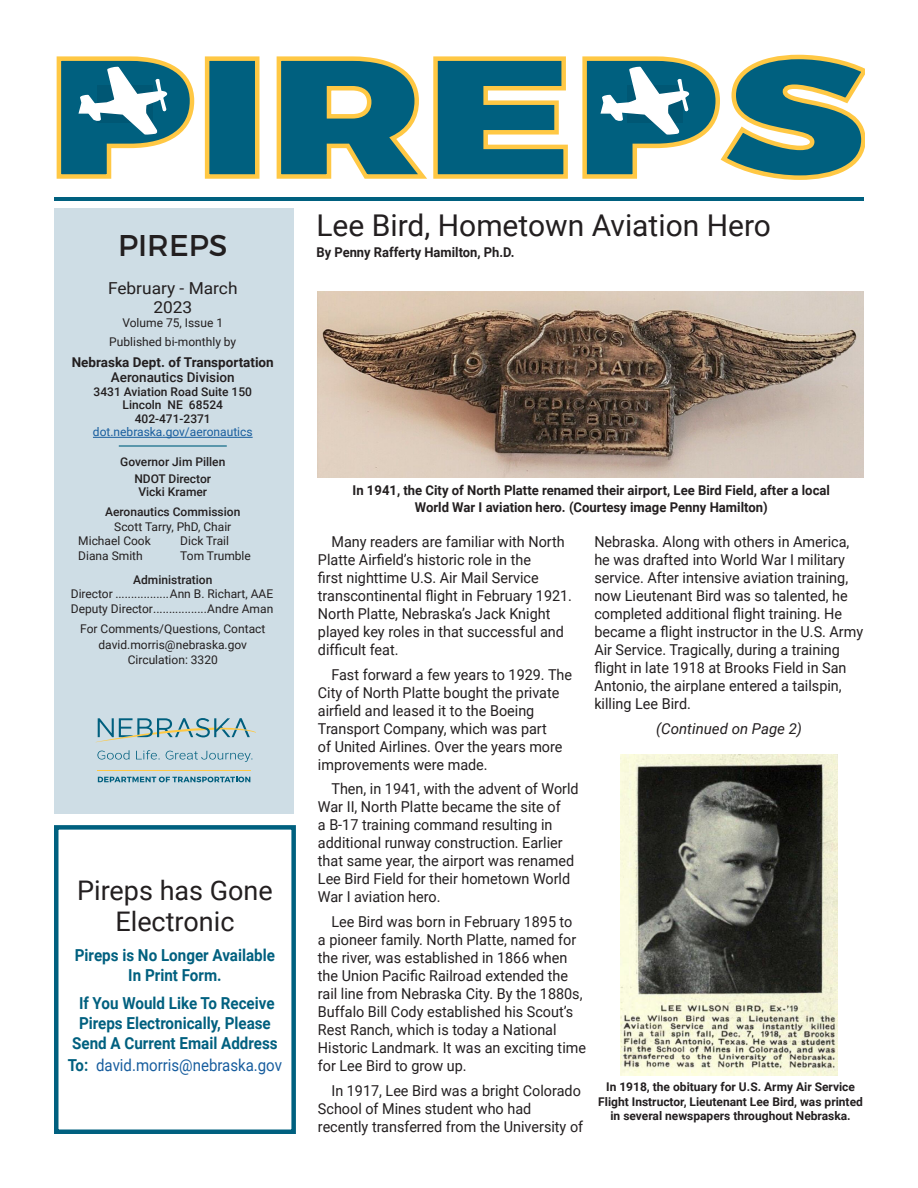
<style>
.page{position:relative;width:918px;height:1188px;background:#fff}
.page>*{position:absolute;margin:0;border:0;box-sizing:border-box;transform-origin:0 0}
.Headline_2{font:30px "Roboto";color:#231f20}
.t1{font:30px "Montserrat";color:#231f20}
.Headline_2-2{font:27px/31.5px "Roboto";color:#231f20;text-align:center}
.t2{font:700 16.5px/19.8px "Roboto";color:#00607f;text-align:center;scale:.92 1}
.t3{font:16.5px "Roboto";color:#175d9e;scale:.91 1}
.t4{font:16.5px/19.5px "Roboto";color:#231f20;text-align:center;scale:1.05 1}
.Body_Text{font:15px/18px "Roboto";color:#231f20;scale:.96 1}
.No_Indent{font:italic 15px "Roboto";color:#231f20}
.Byline{font:700 13.5px/16.2px "Roboto";color:#231f20;text-align:center}
.Byline-2{font:700 13.5px "Roboto";color:#231f20;scale:.96 1}
.t5{font:500 13.5px "Roboto";color:#231f20}
.t6{font:12px "Roboto";color:#231f20}
.t7{font:500 12px/13.5px "Roboto";color:#231f20;text-align:center}
.Byline-3{font:700 12px/14.4px "Roboto";color:#231f20;text-align:center}
.t8{font:12px "Roboto";color:#175d9e}
.s1{font-weight:700;color:#00607f}
</style>
<div class="page">
<div style="left:207px;top:59px;width:50px;height:117px;background:#00607f"></div>
<div style="left:205px;top:56px;width:55px;height:123px;border:4px solid #ffc844"></div>
<svg style="left:276px;top:56px;width:292px;height:123px"></svg>
<svg style="left:56px;top:56px;width:139px;height:123px"></svg>
<svg style="left:582px;top:54px;width:283px;height:126px"></svg>
<hr style="left:54px;top:197px;width:810px;height:4px;background:#00607f">
<div style="left:54px;top:208px;width:239px;height:605px;background:#cedde5"></div>
<hr style="left:119px;top:445px;width:108px;height:2px;background:#00607f">
<hr style="left:93px;top:437px;width:160px;height:1px;background:#175d9e">
<svg style="left:98px;top:777px;width:152px;height:5px"></svg>
<svg style="left:136px;top:750px;width:24px;height:10px"></svg>
<svg style="left:96px;top:718px;width:159px;height:24px"></svg>
<hr style="left:97px;top:770px;width:153px;height:1px;background:#fec842">
<svg style="left:97px;top:750px;width:32px;height:10px"></svg>
<svg style="left:166px;top:751px;width:86px;height:11px"></svg>
<div style="left:54px;top:825px;width:242px;height:309px;border:4px solid #00607f"></div>
<img style="left:317px;top:291px;width:547px;height:186px">
<img style="left:621px;top:754px;width:216px;height:322px">
<p class="t1" style="left:118px;top:227px;width:111px">PIREPS</p>
<p class="t4" style="left:108px;top:278px;width:125px">February - March<br>2023</p>
<p class="t6" style="left:122px;top:314px;width:102px">Volume 75, Issue 1</p>
<p class="t6" style="left:109px;top:334px;width:129px">Published bi-monthly by</p>
<p class="Byline" style="left:72px;top:354px;width:204px">Nebraska Dept. of Transportation</p>
<p class="t5" style="left:111px;top:368px;width:126px">Aeronautics Division</p>
<p class="t7" style="left:94px;top:384px;width:160px">3431 Aviation Road Suite 150<br>Lincoln NE 68524<br>402-471-2371</p>
<p class="t8" style="left:93px;top:424px;width:161px">dot.nebraska.gov/aeronautics</p>
<p class="t7" style="left:120px;top:455px;width:107px">Governor Jim Pillen</p>
<p class="t7" style="left:134px;top:471px;width:78px">NDOT Director<br>Vicki Kramer</p>
<p class="t7" style="left:105px;top:504px;width:137px">Aeronautics Commission</p>
<p class="t6" style="left:114px;top:518px;width:119px">Scott Tarry, PhD, Chair</p>
<p class="t6" style="left:78px;top:533px;width:74px">Michael Cook</p>
<p class="t6" style="left:180px;top:533px;width:50px">Dick Trail</p>
<p class="t6" style="left:78px;top:548px;width:66px">Diana Smith</p>
<p class="t6" style="left:180px;top:548px;width:72px">Tom Trumble</p>
<p class="t7" style="left:133px;top:572px;width:81px">Administration</p>
<p class="t6" style="left:71px;top:586px;width:204px">Director .................Ann B. Richart, AAE</p>
<p class="t6" style="left:71px;top:601px;width:204px">Deputy Director.................Andre Aman</p>
<p class="t6" style="left:80px;top:620px;width:187px">For Comments/Questions, Contact</p>
<p class="t6" style="left:99px;top:637px;width:150px">david.morris@nebraska.gov</p>
<p class="t6" style="left:128px;top:652px;width:92px">Circulation: 3320</p>
<p class="Headline_2-2" style="left:77px;top:873px;width:197px">Pireps has Gone<br>Electronic</p>
<p class="t2" style="left:75px;top:944px;width:219px">Pireps is No Longer Available<br>In Print Form.</p>
<p class="t2" style="left:72px;top:993px;width:225px">If You Would Like To Receive<br>Pireps Electronically, Please<br>Send A Current Email Address</p>
<p class="t3" style="left:68px;top:1053px;width:237px"><span class="s1">To:</span> david.morris@nebraska.gov</p>
<p class="Headline_2" style="left:316px;top:204px;width:456px">Lee Bird, Hometown Aviation Hero</p>
<p class="Byline-2" style="left:316px;top:243px;width:208px">By Penny Rafferty Hamilton, Ph.D.</p>
<p class="Byline" style="left:353px;top:482px;width:479px">In 1941, the City of North Platte renamed their airport, Lee Bird Field, after a local<br>World War I aviation hero. (Courtesy image Penny Hamilton)</p>
<p class="Body_Text" style="left:318px;top:532px;width:266px;text-indent:14px">Many readers are familiar with North Platte Airfield’s historic role in the<br>first nighttime U.S. Air Mail Service transcontinental flight in February 1921.<br>North Platte, Nebraska’s Jack Knight played key roles in that successful and difficult feat.</p>
<p class="Body_Text" style="left:318px;top:665px;width:266px;text-indent:14px">Fast forward a few years to 1929. The City of North Platte bought the private airfield and leased it to the Boeing Transport Company, which was part<br>of United Airlines. Over the years more improvements were made.</p>
<p class="Body_Text" style="left:318px;top:780px;width:273px;text-indent:14px">Then, in 1941, with the advent of World War II, North Platte became the site of<br>a B-17 training command resulting in additional runway construction. Earlier that same year, the airport was renamed Lee Bird Field for their hometown World War I aviation hero.</p>
<p class="Body_Text" style="left:318px;top:912px;width:281px;text-indent:14px">Lee Bird was born in February 1895 to<br>a pioneer family. North Platte, named for the river, was established in 1866 when the Union Pacific Railroad extended the rail line from Nebraska City. By the 1880s, Buffalo Bill Cody established his Scout’s Rest Ranch, which is today a National Historic Landmark. It was an exciting time for Lee Bird to grow up.</p>
<p class="Body_Text" style="left:318px;top:1081px;width:278px;text-indent:14px">In 1917, Lee Bird was a bright Colorado<br>School of Mines student who had recently transferred from the University of</p>
<p class="Body_Text" style="left:594px;top:532px;width:282px">Nebraska. Along with others in America, he was drafted into World War I military service. After intensive aviation training, now Lieutenant Bird was so talented, he completed additional flight training. He became a flight instructor in the U.S. Army Air Service. Tragically, during a training flight in late 1918 at Brooks Field in San Antonio, the airplane entered a tailspin, killing Lee Bird.</p>
<p class="No_Indent" style="left:656px;top:718px;width:147px">(Continued on Page 2)</p>
<p class="Byline-3" style="left:598px;top:1079px;width:266px">In 1918, the obituary for U.S. Army Air Service<br>Flight Instructor, Lieutenant Lee Bird, was printed in several newspapers throughout Nebraska.</p>
</div>
